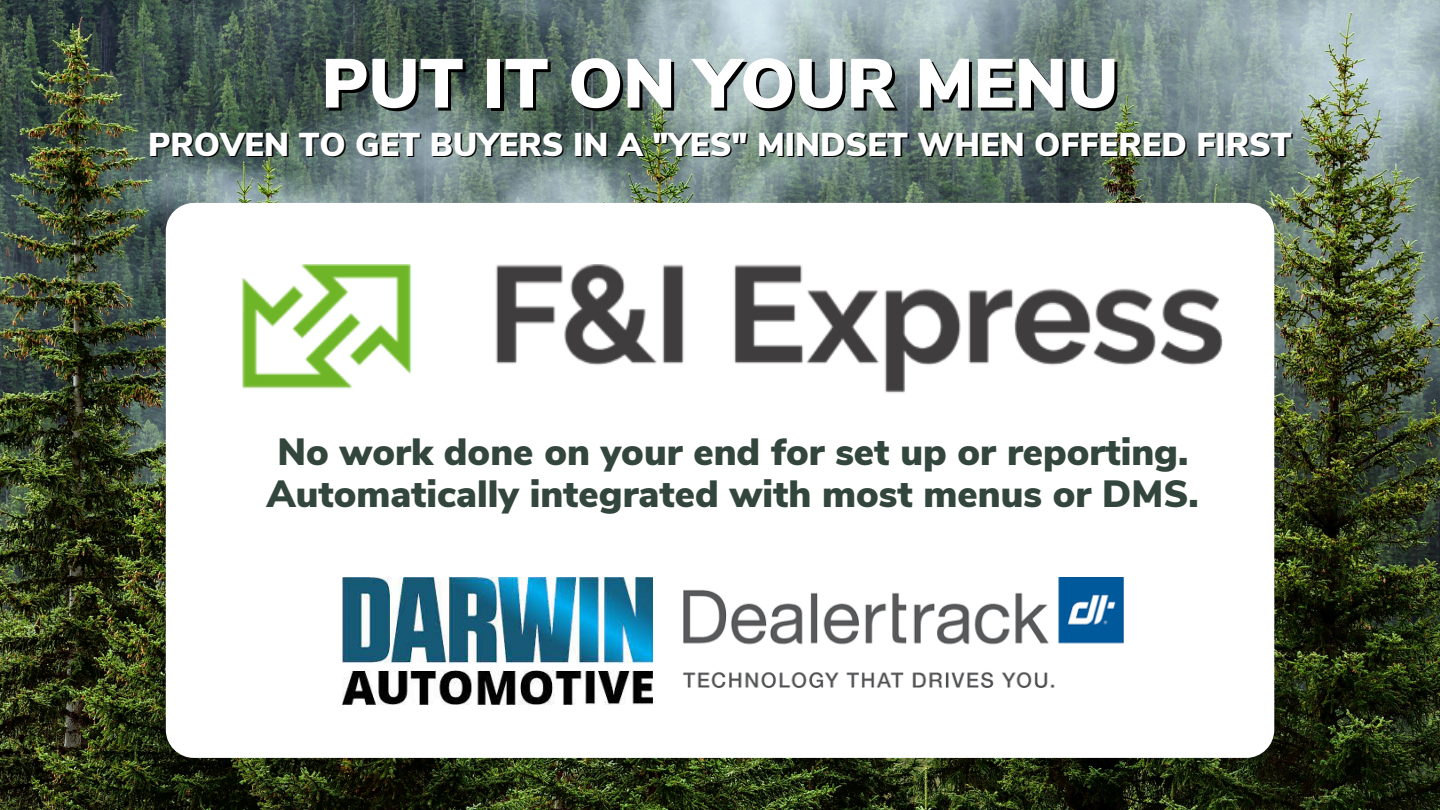
<style>
.page{position:relative;width:1440px;height:810px;background:#fff}
.page>*{position:absolute;margin:0;border:0;box-sizing:border-box;transform-origin:0 0}
.t1{font:900 69.1px "Nunito Sans";color:#fff}
.t2{font:900 37.9px/42px "Nunito Sans";color:#33463d}
.t3{font:900 33px "Nunito Sans";color:#fff}
</style>
<div class="page">
<img style="left:0;top:0;width:1440px;height:810px">
<div style="left:166px;top:203px;width:1108px;height:555px;background:#fff;border-radius:28px"></div>
<img style="left:242px;top:264px;width:981px;height:129px">
<img style="left:342px;top:578px;width:311px;height:127px">
<img style="left:683px;top:578px;width:441px;height:109px">
<p class="t1" style="left:321px;top:38px;width:799px">PUT IT ON YOUR MENU</p>
<p class="t3" style="left:148px;top:123px;width:1145px">PROVEN TO GET BUYERS IN A "YES" MINDSET WHEN OFFERED FIRST</p>
<p class="t2" style="left:267px;top:432px;width:934px">No work done on your end for set up or reporting.<br>Automatically integrated with most menus or DMS.</p>
</div>
